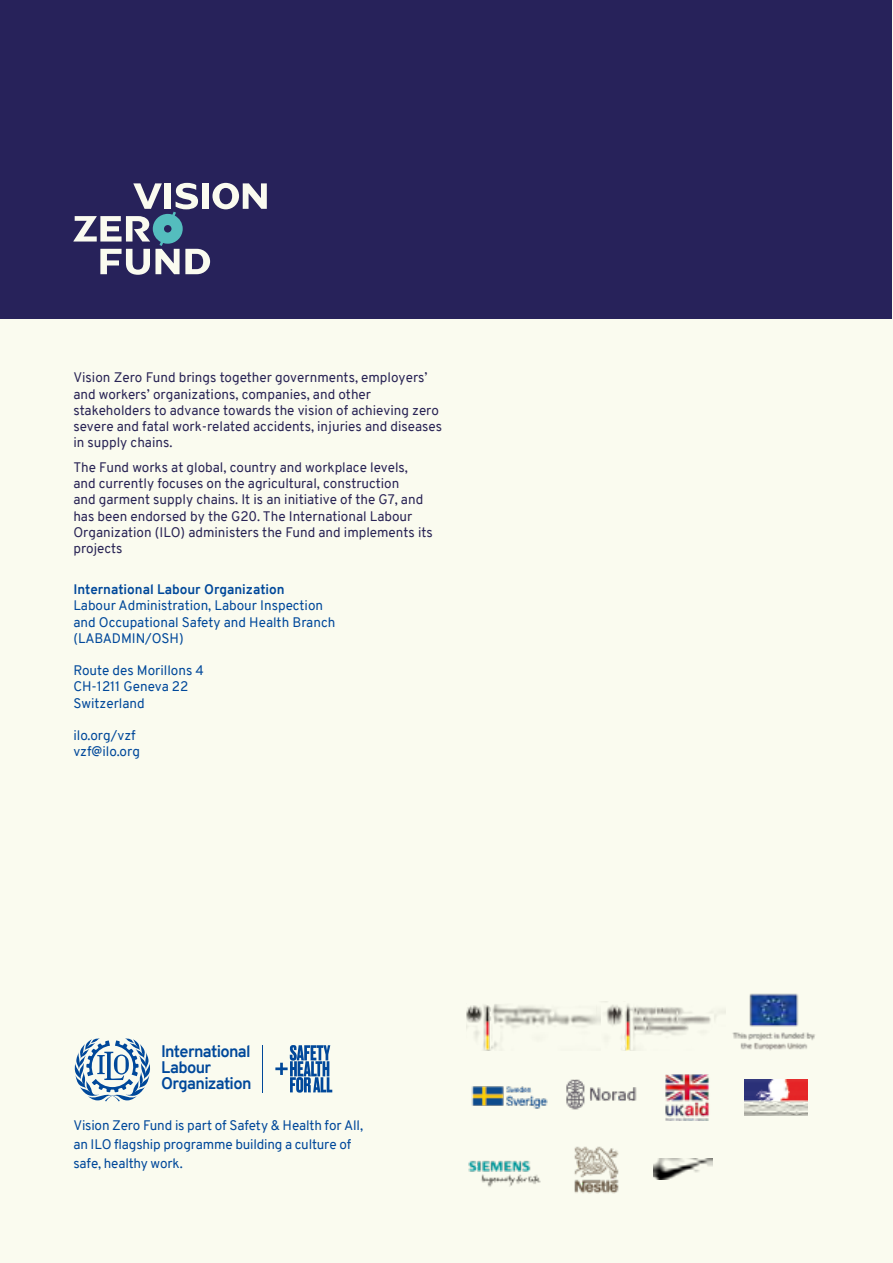
<style>
.page{position:relative;width:893px;height:1263px;background:#fafbef}
.page>*{position:absolute;margin:0;border:0;box-sizing:border-box;transform-origin:0 0}
.t1{font:700 16.35px/16.4px "Overpass";letter-spacing:-.04em;color:#00489a}
.t2{font:13.5px/16.2px "Overpass";color:#292455}
.t3{font:13.5px/16.2px "Overpass";color:#00489a}
.t4{font:700 13.5px "Overpass";color:#00489a}
</style>
<div class="page">
<div style="left:0;top:0;width:892px;height:319px;background:#27225a"></div>
<svg style="left:73px;top:183px;width:194px;height:92px"></svg>
<svg style="left:74px;top:1038px;width:76px;height:63px"></svg>
<hr style="left:262px;top:1045px;width:1px;height:47px;background:#00489a">
<svg style="left:275px;top:1045px;width:57px;height:48px"></svg>
<img style="left:744px;top:1079px;width:63px;height:36px">
<img style="left:468px;top:1160px;width:73px;height:27px">
<img style="left:567px;top:1079px;width:70px;height:31px">
<img style="left:471px;top:1086px;width:77px;height:23px">
<img style="left:600px;top:1004px;width:126px;height:47px">
<img style="left:466px;top:1004px;width:134px;height:47px">
<img style="left:732px;top:993px;width:83px;height:57px">
<img style="left:665px;top:1074px;width:44px;height:46px">
<img style="left:574px;top:1146px;width:45px;height:48px">
<img style="left:653px;top:1158px;width:59px;height:21px">
<p class="t2" style="left:73px;top:370px;width:370px">Vision Zero Fund brings together governments, employers’ and workers’ organizations, companies, and other stakeholders to advance towards the vision of achieving zero severe and fatal work-related accidents, injuries and diseases in supply chains.</p>
<p class="t2" style="left:73px;top:459px;width:361px">The Fund works at global, country and workplace levels, and currently focuses on the agricultural, construction<br>and garment supply chains. It is an initiative of the G7, and has been endorsed by the G20. The International Labour Organization (ILO) administers the Fund and implements its projects</p>
<p class="t4" style="left:73px;top:580px;width:213px">International Labour Organization</p>
<p class="t3" style="left:73px;top:598px;width:263px">Labour Administration, Labour Inspection and Occupational Safety and Health Branch (LABADMIN/OSH)</p>
<p class="t3" style="left:73px;top:662px;width:132px">Route des Morillons 4<br>CH-1211 Geneva 22<br>Switzerland</p>
<p class="t3" style="left:73px;top:727px;width:68px">ilo.org/vzf vzf@ilo.org</p>
<p class="t1" style="left:161px;top:1043px;width:92px">International<br>Labour<br>Organization</p>
<p class="t3" style="left:73px;top:1116px;width:291px;line-height:19.2px">Vision Zero Fund is part of Safety &amp; Health for All, an ILO flagship programme building a culture of safe, healthy work.</p>
</div>
